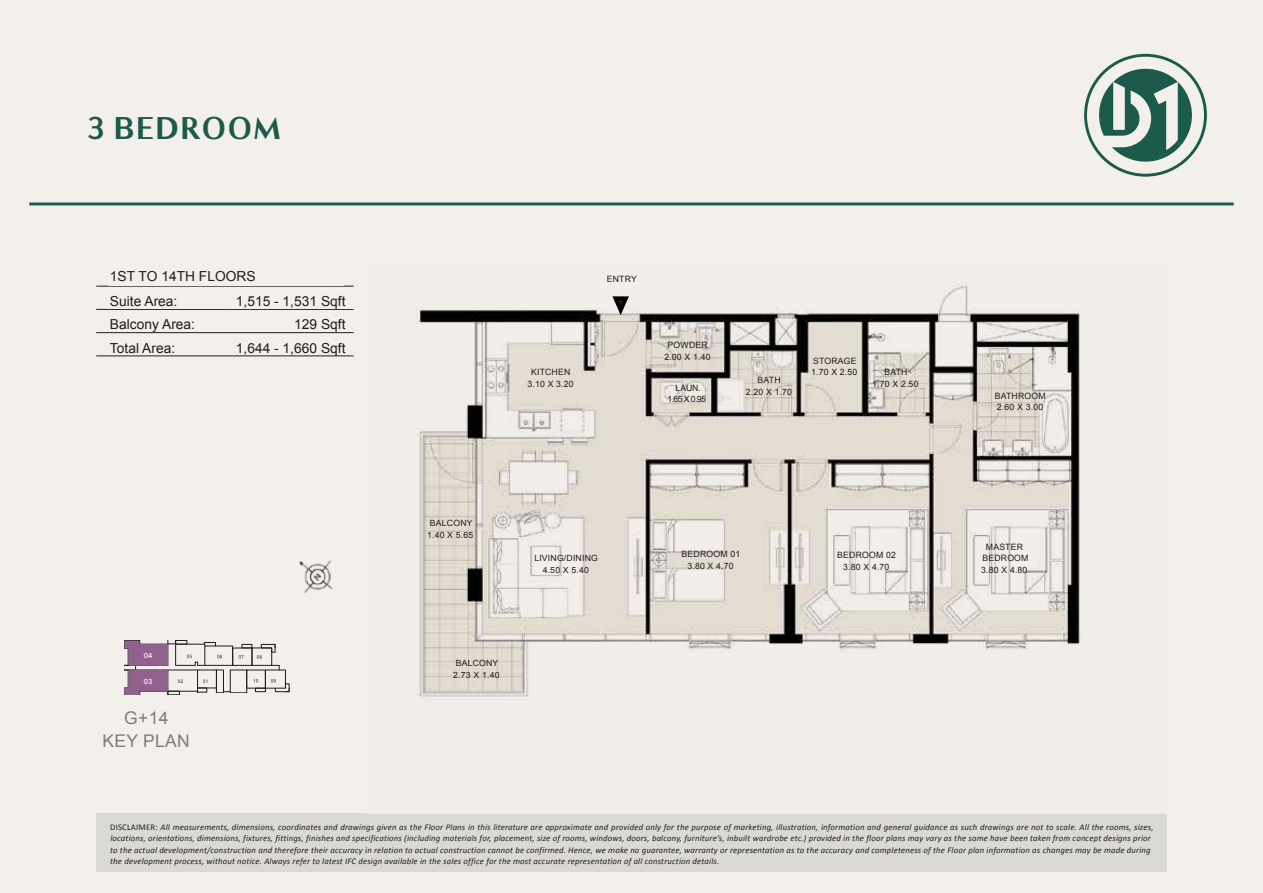
<style>
.page{position:relative;width:1263px;height:893px;background:#f3efeb}
.page>*{position:absolute;margin:0;border:0;box-sizing:border-box;transform-origin:0 0}
.t1{font:700 30px "Luxia";letter-spacing:.075em;color:#1c5b4b}
.t2{font:17.4px/23.2px "Arial";letter-spacing:.02em;color:#838789;text-align:center}
.t3{font:13.8px/23.2px "Arial";color:#231f20}
.t4{font:13.5px/23.2px "Arial";letter-spacing:.02em;color:#221f20}
.t5{font:italic 8.7px/11.6px "Calibri";letter-spacing:.02em;color:#221f20}
.t6{font:8.7px/11.6px "Arial";letter-spacing:.02em;color:#221f20;text-align:center}
.t7{font:8.55px/11.7px "Arial";letter-spacing:.02em;color:#221f20;text-align:center}
.t8{font:800 7.2px "Avenir";color:#fff}
.s1{font-style:normal}
</style>
<div class="page">
<hr style="left:29px;top:202px;width:1205px;height:3px;background:#1c5b4b">
<svg style="left:1084px;top:54px;width:123px;height:123px"></svg>
<img style="left:299px;top:560px;width:34px;height:33px">
<div style="left:96px;top:814px;width:1071px;height:58px;background:#dbd9d6"></div>
<img style="left:416px;top:281px;width:665px;height:417px">
<hr style="left:96px;top:286px;width:131px;height:1px;background:#221f20">
<hr style="left:227px;top:286px;width:127px;height:1px;background:#221f20">
<hr style="left:96px;top:332px;width:131px;height:1px;background:#221f20">
<hr style="left:227px;top:332px;width:127px;height:1px;background:#221f20">
<hr style="left:96px;top:355px;width:131px;height:1px;background:#221f20">
<hr style="left:227px;top:355px;width:127px;height:1px;background:#221f20">
<hr style="left:96px;top:309px;width:131px;height:1px;background:#221f20">
<hr style="left:227px;top:309px;width:127px;height:1px;background:#221f20">
<svg style="left:609px;top:294px;width:23px;height:21px"></svg>
<svg style="left:124px;top:640px;width:166px;height:55px"></svg>
<h1 class="t1" style="left:87px;top:110px;width:196px">3 BEDROOM</h1>
<h3 class="t3" style="left:110px;top:264px;width:147px">1ST TO 14TH FLOORS</h3>
<p class="t6" style="left:607px;top:274px;width:32px">ENTRY</p>
<h3 class="t3" style="left:110px;top:290px;width:87px">Suite Area:<br>Balcony Area:<br>Total Area:</h3>
<h3 class="t3" style="left:236px;top:290px;width:111px;text-align:right">1,515 - 1,531 Sqft<br>129 Sqft<br>1,644 - 1,660 Sqft</h3>
<h3 class="t4" style="left:111px;top:266px;width:207px">UNIT 03 | 5TH to 14TH FLOORS<br>Suite Area:</h3>
<h3 class="t4" style="left:288px;top:289px;width:63px">1516 sq.ft</h3>
<h3 class="t4" style="left:111px;top:313px;width:88px">Balcony Area:</h3>
<h3 class="t4" style="left:296px;top:313px;width:56px">12 sq.ft</h3>
<h3 class="t4" style="left:111px;top:336px;width:68px">Total Area:</h3>
<h3 class="t4" style="left:288px;top:336px;width:63px">164 sq.ft</h3>
<p class="t6" style="left:664px;top:339px;width:48px">POWDER<br>2.00 X 1.40</p>
<p class="t6" style="left:667px;top:382px;width:40px">LAUN.<br>1.65 X 0.95</p>
<p class="t6" style="left:527px;top:367px;width:48px">KITCHEN<br>3.10 X 3.20</p>
<p class="t6" style="left:746px;top:374px;width:48px">BATH<br>2.20 X 1.70</p>
<p class="t6" style="left:811px;top:355px;width:48px;text-align:left">STORAGE<br>1.70 X 2.50</p>
<p class="t6" style="left:872px;top:366px;width:48px">BATH<br>1.70 X 2.50</p>
<p class="t8" style="left:144px;top:650px;width:10px">04</p>
<p class="t8" style="left:144px;top:676px;width:10px">03</p>
<h2 class="t2" style="left:102px;top:706px;width:89px">G+14<br>KEY PLAN</h2>
<p class="t7" style="left:427px;top:518px;width:48px">BALCONY<br>1.40 X 5.65</p>
<p class="t7" style="left:453px;top:657px;width:48px;text-align:left">BALCONY<br>2.73 X 1.40</p>
<p class="t7" style="left:534px;top:552px;width:65px">LIVING/DINING<br>4.50 X 5.40</p>
<p class="t6" style="left:682px;top:549px;width:60px">BEDROOM 01<br>3.80 X 4.70</p>
<p class="t6" style="left:837px;top:550px;width:60px">BEDROOM 02<br>3.80 X 4.70</p>
<p class="t6" style="left:995px;top:390px;width:52px;text-align:left">BATHROOM<br>2.60 X 3.00</p>
<p class="t6" style="left:981px;top:541px;width:49px">MASTER<br>BEDROOM<br>3.80 X 4.80</p>
<p class="t5" style="left:110px;top:821px;width:1045px"><span class="s1">DISCLAIMER:</span> All measurements, dimensions, coordinates and drawings given as the Floor Plans in this literature are approximate and provided only for the purpose of marketing, illustration, information and general guidance as such drawings are not to scale. All the rooms, sizes, locations, orientations, dimensions, fixtures, fittings, finishes and specifications (including materials for, placement, size of rooms, windows, doors, balcony, furniture’s, inbuilt wardrobe etc.) provided in the floor plans may vary as the same have been taken from concept designs prior to the actual development/construction and therefore their accuracy in relation to actual construction cannot be confirmed. Hence, we make no guarantee, warranty or representation as to the accuracy and completeness of the Floor plan information as changes may be made during the development process, without notice. Always refer to latest IFC design available in the sales office for the most accurate representation of all construction details.</p>
</div>
